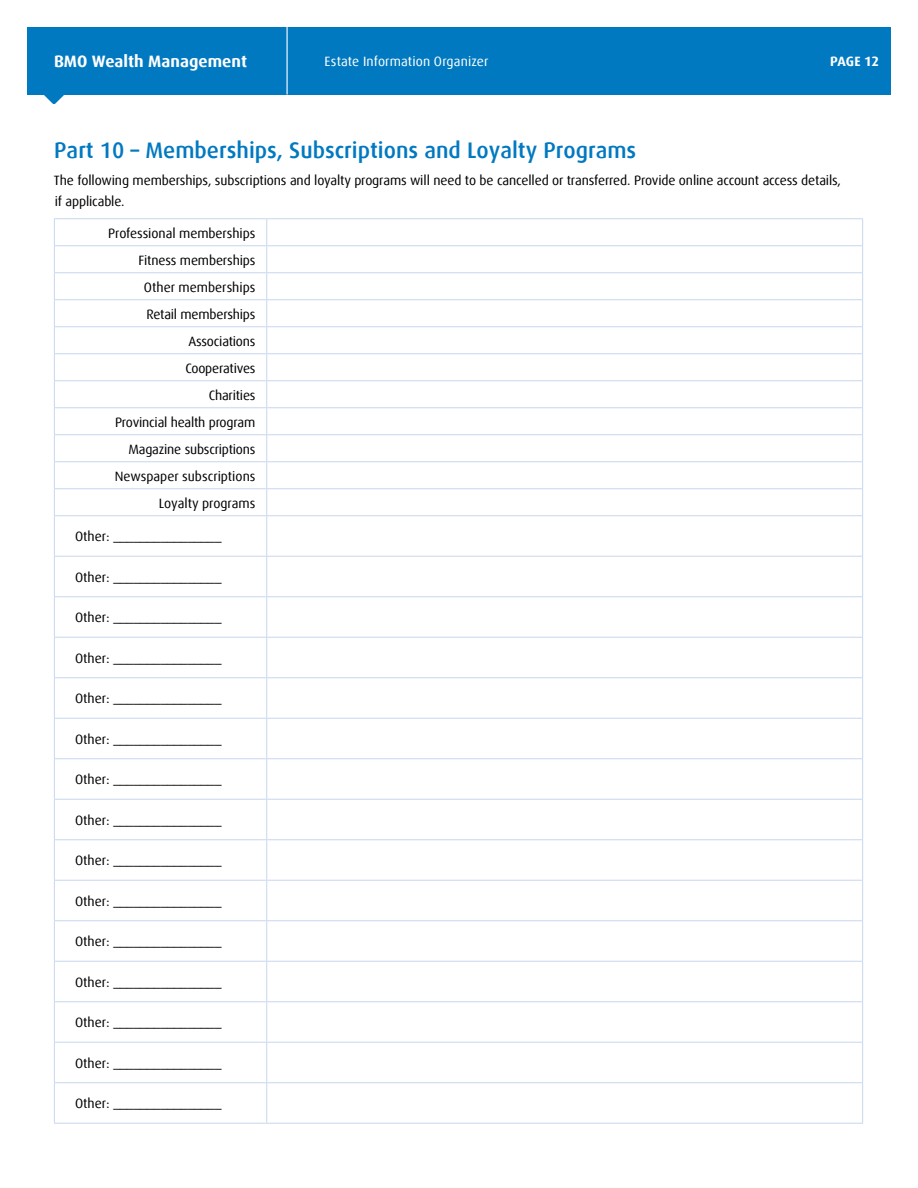
<style>
.page{position:relative;width:918px;height:1188px;background:#fff}
.page>*{position:absolute;margin:0;border:0;box-sizing:border-box;transform-origin:0 0}
.t1{font:500 22.5px "Dax Offc Pro";color:#0079c1}
.t2{font:700 16.5px "Dax Offc Pro";color:#fff}
.t3{font:13.5px/27px "Dax Offc Pro";letter-spacing:-.01em;color:#000}
.t4{font:13.5px "Dax Offc Pro";letter-spacing:.01em;color:#fff}
.t5{font:700 13.5px "Dax Offc Pro";letter-spacing:-.015em;color:#fff}
</style>
<div class="page">
<div style="left:27px;top:27px;width:864px;height:67px;background:#0079c1"></div>
<svg style="left:43px;top:94px;width:22px;height:10px"></svg>
<hr style="left:287px;top:27px;width:1px;height:67px;background:#fff">
<hr style="left:54px;top:218px;width:213px;height:1px;background:#c7d8ef">
<hr style="left:267px;top:218px;width:596px;height:1px;background:#c7d8ef">
<hr style="left:54px;top:245px;width:213px;height:1px;background:#c7d8ef">
<hr style="left:267px;top:245px;width:596px;height:1px;background:#c7d8ef">
<hr style="left:54px;top:272px;width:213px;height:1px;background:#c7d8ef">
<hr style="left:267px;top:272px;width:596px;height:1px;background:#c7d8ef">
<hr style="left:54px;top:299px;width:213px;height:1px;background:#c7d8ef">
<hr style="left:267px;top:299px;width:596px;height:1px;background:#c7d8ef">
<hr style="left:54px;top:326px;width:213px;height:1px;background:#c7d8ef">
<hr style="left:267px;top:326px;width:596px;height:1px;background:#c7d8ef">
<hr style="left:54px;top:353px;width:213px;height:1px;background:#c7d8ef">
<hr style="left:267px;top:353px;width:596px;height:1px;background:#c7d8ef">
<hr style="left:54px;top:380px;width:213px;height:1px;background:#c7d8ef">
<hr style="left:267px;top:380px;width:596px;height:1px;background:#c7d8ef">
<hr style="left:54px;top:407px;width:213px;height:1px;background:#c7d8ef">
<hr style="left:267px;top:407px;width:596px;height:1px;background:#c7d8ef">
<hr style="left:54px;top:434px;width:213px;height:1px;background:#c7d8ef">
<hr style="left:267px;top:434px;width:596px;height:1px;background:#c7d8ef">
<hr style="left:54px;top:461px;width:213px;height:1px;background:#c7d8ef">
<hr style="left:267px;top:461px;width:596px;height:1px;background:#c7d8ef">
<hr style="left:54px;top:488px;width:213px;height:1px;background:#c7d8ef">
<svg style="left:54px;top:219px;width:1px;height:296px"></svg>
<hr style="left:267px;top:488px;width:596px;height:1px;background:#c7d8ef">
<svg style="left:266px;top:219px;width:1px;height:296px"></svg>
<svg style="left:862px;top:219px;width:1px;height:296px"></svg>
<hr style="left:54px;top:515px;width:213px;height:1px;background:#c7d8ef">
<hr style="left:54px;top:516px;width:1px;height:40px;background:#c7d8ef">
<hr style="left:267px;top:515px;width:596px;height:1px;background:#c7d8ef">
<hr style="left:266px;top:516px;width:1px;height:40px;background:#c7d8ef">
<hr style="left:862px;top:516px;width:1px;height:40px;background:#c7d8ef">
<hr style="left:54px;top:556px;width:213px;height:1px;background:#c7d8ef">
<hr style="left:54px;top:557px;width:1px;height:39px;background:#c7d8ef">
<hr style="left:267px;top:556px;width:596px;height:1px;background:#c7d8ef">
<hr style="left:266px;top:557px;width:1px;height:39px;background:#c7d8ef">
<hr style="left:862px;top:557px;width:1px;height:39px;background:#c7d8ef">
<hr style="left:54px;top:596px;width:213px;height:1px;background:#c7d8ef">
<hr style="left:54px;top:597px;width:1px;height:40px;background:#c7d8ef">
<hr style="left:267px;top:596px;width:596px;height:1px;background:#c7d8ef">
<hr style="left:266px;top:597px;width:1px;height:40px;background:#c7d8ef">
<hr style="left:862px;top:597px;width:1px;height:40px;background:#c7d8ef">
<hr style="left:54px;top:637px;width:213px;height:1px;background:#c7d8ef">
<hr style="left:54px;top:638px;width:1px;height:39px;background:#c7d8ef">
<hr style="left:267px;top:637px;width:596px;height:1px;background:#c7d8ef">
<hr style="left:266px;top:638px;width:1px;height:39px;background:#c7d8ef">
<hr style="left:862px;top:638px;width:1px;height:39px;background:#c7d8ef">
<hr style="left:54px;top:677px;width:213px;height:1px;background:#c7d8ef">
<hr style="left:54px;top:678px;width:1px;height:40px;background:#c7d8ef">
<hr style="left:267px;top:677px;width:596px;height:1px;background:#c7d8ef">
<hr style="left:266px;top:678px;width:1px;height:40px;background:#c7d8ef">
<hr style="left:862px;top:678px;width:1px;height:40px;background:#c7d8ef">
<hr style="left:54px;top:718px;width:213px;height:1px;background:#c7d8ef">
<hr style="left:54px;top:719px;width:1px;height:39px;background:#c7d8ef">
<hr style="left:267px;top:718px;width:596px;height:1px;background:#c7d8ef">
<hr style="left:266px;top:719px;width:1px;height:39px;background:#c7d8ef">
<hr style="left:862px;top:719px;width:1px;height:39px;background:#c7d8ef">
<hr style="left:54px;top:758px;width:213px;height:1px;background:#c7d8ef">
<hr style="left:54px;top:759px;width:1px;height:40px;background:#c7d8ef">
<hr style="left:267px;top:758px;width:596px;height:1px;background:#c7d8ef">
<hr style="left:266px;top:759px;width:1px;height:40px;background:#c7d8ef">
<hr style="left:862px;top:759px;width:1px;height:40px;background:#c7d8ef">
<hr style="left:54px;top:799px;width:213px;height:1px;background:#c7d8ef">
<hr style="left:54px;top:800px;width:1px;height:39px;background:#c7d8ef">
<hr style="left:267px;top:799px;width:596px;height:1px;background:#c7d8ef">
<hr style="left:266px;top:800px;width:1px;height:39px;background:#c7d8ef">
<hr style="left:862px;top:800px;width:1px;height:39px;background:#c7d8ef">
<hr style="left:54px;top:839px;width:213px;height:1px;background:#c7d8ef">
<hr style="left:54px;top:840px;width:1px;height:40px;background:#c7d8ef">
<hr style="left:267px;top:839px;width:596px;height:1px;background:#c7d8ef">
<hr style="left:266px;top:840px;width:1px;height:40px;background:#c7d8ef">
<hr style="left:862px;top:840px;width:1px;height:40px;background:#c7d8ef">
<hr style="left:54px;top:880px;width:213px;height:1px;background:#c7d8ef">
<hr style="left:54px;top:881px;width:1px;height:39px;background:#c7d8ef">
<hr style="left:267px;top:880px;width:596px;height:1px;background:#c7d8ef">
<hr style="left:266px;top:881px;width:1px;height:39px;background:#c7d8ef">
<hr style="left:862px;top:881px;width:1px;height:39px;background:#c7d8ef">
<hr style="left:54px;top:920px;width:213px;height:1px;background:#c7d8ef">
<hr style="left:54px;top:921px;width:1px;height:40px;background:#c7d8ef">
<hr style="left:267px;top:920px;width:596px;height:1px;background:#c7d8ef">
<hr style="left:266px;top:921px;width:1px;height:40px;background:#c7d8ef">
<hr style="left:862px;top:921px;width:1px;height:40px;background:#c7d8ef">
<hr style="left:54px;top:961px;width:213px;height:1px;background:#c7d8ef">
<hr style="left:54px;top:962px;width:1px;height:39px;background:#c7d8ef">
<hr style="left:267px;top:961px;width:596px;height:1px;background:#c7d8ef">
<hr style="left:266px;top:962px;width:1px;height:39px;background:#c7d8ef">
<hr style="left:862px;top:962px;width:1px;height:39px;background:#c7d8ef">
<hr style="left:54px;top:1001px;width:213px;height:1px;background:#c7d8ef">
<hr style="left:54px;top:1002px;width:1px;height:40px;background:#c7d8ef">
<hr style="left:267px;top:1001px;width:596px;height:1px;background:#c7d8ef">
<hr style="left:266px;top:1002px;width:1px;height:40px;background:#c7d8ef">
<hr style="left:862px;top:1002px;width:1px;height:40px;background:#c7d8ef">
<hr style="left:54px;top:1042px;width:213px;height:1px;background:#c7d8ef">
<hr style="left:54px;top:1043px;width:1px;height:39px;background:#c7d8ef">
<hr style="left:267px;top:1042px;width:596px;height:1px;background:#c7d8ef">
<hr style="left:266px;top:1043px;width:1px;height:39px;background:#c7d8ef">
<hr style="left:862px;top:1043px;width:1px;height:39px;background:#c7d8ef">
<hr style="left:54px;top:1082px;width:213px;height:1px;background:#c7d8ef">
<hr style="left:54px;top:1083px;width:1px;height:40px;background:#c7d8ef">
<hr style="left:267px;top:1082px;width:596px;height:1px;background:#c7d8ef">
<hr style="left:266px;top:1083px;width:1px;height:40px;background:#c7d8ef">
<hr style="left:862px;top:1083px;width:1px;height:40px;background:#c7d8ef">
<hr style="left:54px;top:1123px;width:213px;height:1px;background:#c7d8ef">
<hr style="left:267px;top:1123px;width:596px;height:1px;background:#c7d8ef">
<p class="t2" style="left:54px;top:51px;width:195px">BMO Wealth Management</p>
<p class="t4" style="left:325px;top:53px;width:165px">Estate Information Organizer</p>
<p class="t5" style="left:830px;top:53px;width:50px">PAGE 12</p>
<h1 class="t1" style="left:54px;top:136px;width:584px">Part 10 – Memberships, Subscriptions and Loyalty Programs</h1>
<p class="t3" style="left:54px;top:170px;width:789px;line-height:20.4px">The following memberships, subscriptions and loyalty programs will need to be cancelled or transferred. Provide online account access details, if applicable.</p>
<p class="t3" style="left:108px;top:219px;width:149px;text-align:right">Professional memberships<br>Fitness memberships<br>Other memberships<br>Retail memberships<br>Associations<br>Cooperatives<br>Charities<br>Provincial health program<br>Magazine subscriptions<br>Newspaper subscriptions<br>Loyalty programs</p>
<p class="t3" style="left:75px;top:523px;width:148px">Other: ________________</p>
<p class="t3" style="left:75px;top:564px;width:148px">Other: ________________</p>
<p class="t3" style="left:75px;top:604px;width:148px">Other: ________________</p>
<p class="t3" style="left:75px;top:645px;width:148px">Other: ________________</p>
<p class="t3" style="left:75px;top:685px;width:148px">Other: ________________</p>
<p class="t3" style="left:75px;top:726px;width:148px">Other: ________________</p>
<p class="t3" style="left:75px;top:766px;width:148px">Other: ________________</p>
<p class="t3" style="left:75px;top:807px;width:148px">Other: ________________</p>
<p class="t3" style="left:75px;top:847px;width:148px">Other: ________________</p>
<p class="t3" style="left:75px;top:888px;width:148px">Other: ________________</p>
<p class="t3" style="left:75px;top:928px;width:148px">Other: ________________</p>
<p class="t3" style="left:75px;top:969px;width:148px">Other: ________________</p>
<p class="t3" style="left:75px;top:1009px;width:148px">Other: ________________</p>
<p class="t3" style="left:75px;top:1050px;width:148px">Other: ________________</p>
<p class="t3" style="left:75px;top:1090px;width:148px">Other: ________________</p>
</div>
